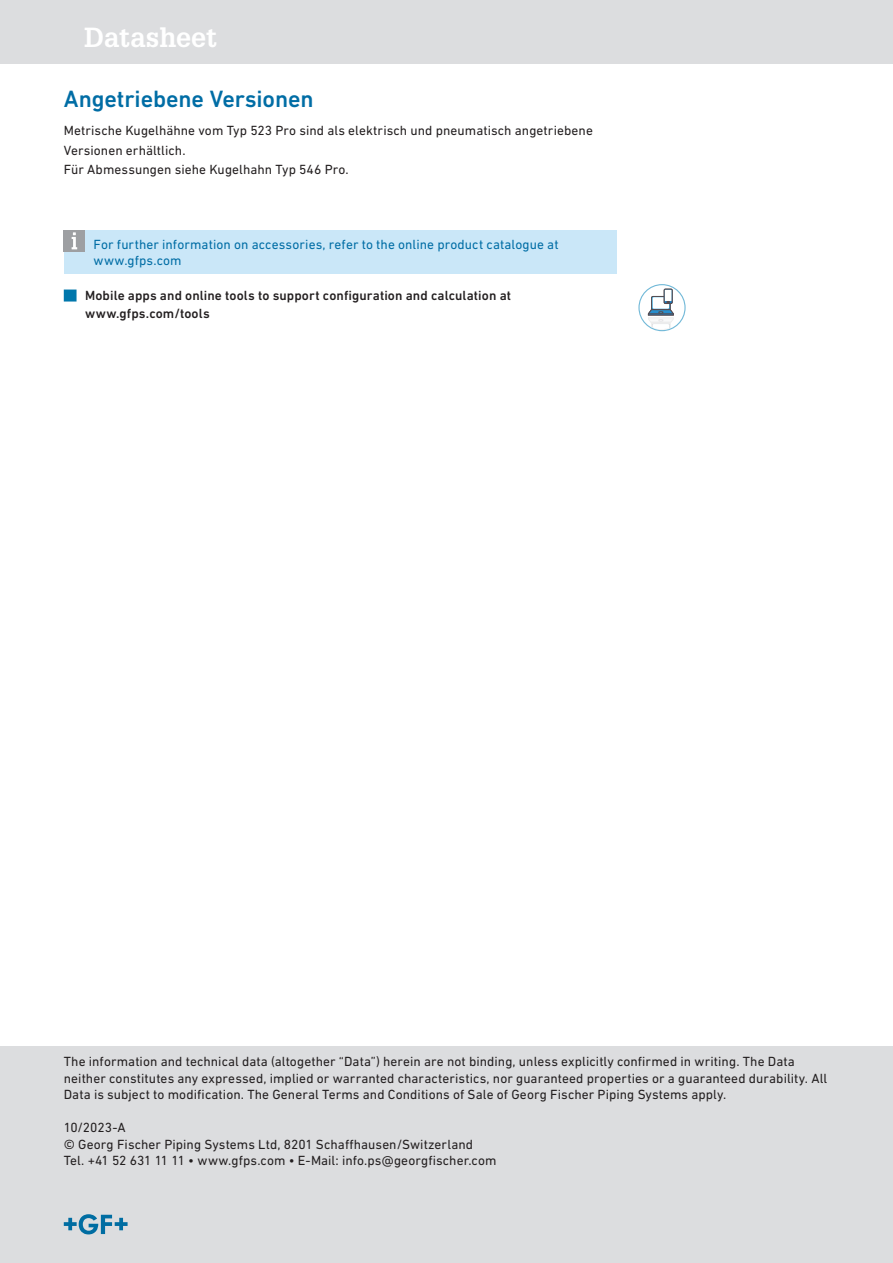
<style>
.page{position:relative;width:893px;height:1263px;background:#fff}
.page>*{position:absolute;margin:0;border:0;box-sizing:border-box;transform-origin:0 0}
.t1{font:700 27px "Glypha LT Pro";color:#fff}
.Überschrift_3_Kap_x{font:500 24px "DIN Next W1 G";letter-spacing:-.005em;color:#006da5}
.Grundtext{font:13.5px/16.5px "DIN Next W1 G";letter-spacing:.005em;color:#231f20}
.Kasten_Hinweis_Titelzeile{font:13.5px/16.5px "DIN Next W1 G";letter-spacing:.005em;color:#006da5}
.Grundtext_Header{font:500 13.5px/18px "DIN Next W1 G";letter-spacing:.01em;color:#231f20}
</style>
<div class="page">
<div style="left:0;top:1046px;width:893px;height:217px;background:#dcdddf"></div>
<div style="left:0;top:0;width:893px;height:64px;background:#dcdddf"></div>
<svg style="left:64px;top:1214px;width:64px;height:20px"></svg>
<div style="left:64px;top:290px;width:13px;height:12px;background:#0077ac"></div>
<div style="left:64px;top:230px;width:553px;height:44px;background:#cae7f8"></div>
<div style="left:64px;top:230px;width:21px;height:21px;background:#9d9fa2"></div>
<svg style="left:72px;top:232px;width:5px;height:17px"></svg>
<div style="left:638px;top:284px;width:48px;height:47px;border:1px solid #72b9d8;border-radius:50%"></div>
<svg style="left:648px;top:289px;width:26px;height:41px"></svg>
<h1 class="t1" style="left:84px;top:20px;width:134px">Datasheet</h1>
<p class="Überschrift_3_Kap_x" style="left:64px;top:85px;width:251px">Angetriebene Versionen</p>
<p class="Grundtext" style="left:64px;top:121px;width:531px;line-height:19.5px">Metrische Kugelhähne vom Typ 523 Pro sind als elektrisch und pneumatisch angetriebene<br>Versionen erhältlich.<br>Für Abmessungen siehe Kugelhahn Typ 546 Pro.</p>
<p class="Kasten_Hinweis_Titelzeile" style="left:94px;top:236px;width:467px">For further information on accessories, refer to the online product catalogue at www.gfps.com</p>
<p class="Grundtext_Header" style="left:85px;top:287px;width:428px">Mobile apps and online tools to support configuration and calculation at www.gfps.com/tools</p>
<p class="Grundtext" style="left:64px;top:1053px;width:765px">The information and technical data (altogether “Data”) herein are not binding, unless explicitly confirmed in writing. The Data neither constitutes any expressed, implied or warranted characteristics, nor guaranteed properties or a guaranteed durability. All<br>Data is subject to modification. The General Terms and Conditions of Sale of Georg Fischer Piping Systems apply.</p>
<p class="Grundtext" style="left:64px;top:1119px;width:434px">10/2023-A<br>© Georg Fischer Piping Systems Ltd, 8201 Schaffhausen/Switzerland<br>Tel. +41 52 631 11 11 • www.gfps.com • E-Mail: info.ps@georgfischer.com</p>
</div>
